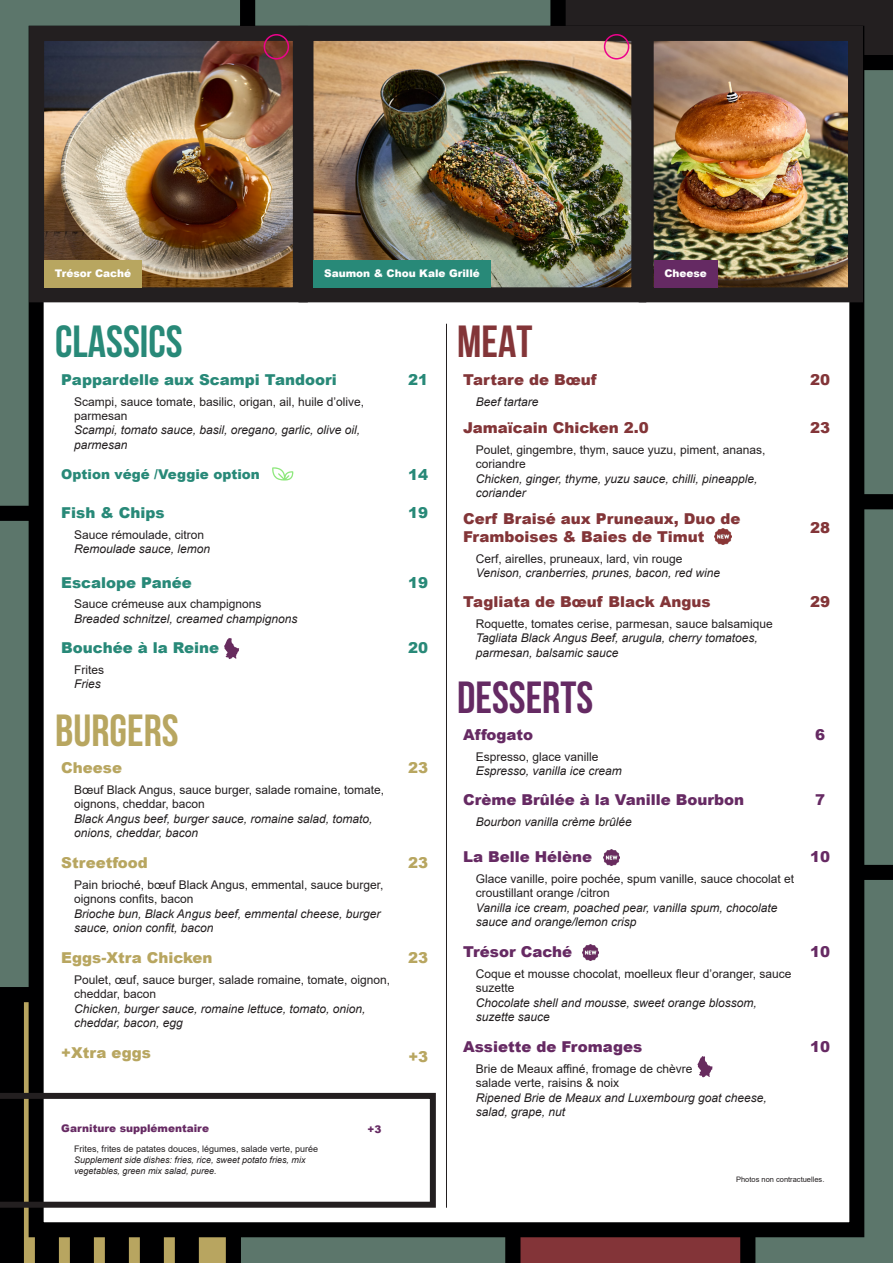
<style>
.page{position:relative;width:893px;height:1263px;background:#fff}
.page>*{position:absolute;margin:0;border:0;box-sizing:border-box;transform-origin:0 0}
.t1{font:700 45px "Bebas Neue";color:#288978}
.t2{font:700 45px "Bebas Neue";color:#652a63}
.t3{font:700 45px "Bebas Neue";color:#b8a660}
.t4{font:700 45px "Bebas Neue";color:#833538}
.t5{font:900 15px/18px "Arial";color:#833538}
.t6{font:900 15px "Arial";color:#662a63}
.t7{font:900 15px "Arial";color:#288978}
.t8{font:900 15px "Arial";color:#b8a660}
.t9{font:900 13.5px "Arial";color:#288978}
.t10{font:italic 12px/14.4px "Arial";color:#231f20}
.t11{font:12px/14.4px "Arial";color:#231f20}
.t12{font:900 10.5px "Arial";color:#fff}
.t13{font:900 10.5px "Arial";color:#662a63}
.t14{font:italic 9px/10.8px "Arial";color:#231f20}
.t15{font:9px "Arial";color:#231f20}
.t16{font:7.5px "Arial";color:#231f20}
</style>
<div class="page">
<div style="left:0;top:0;width:240px;height:506px;background:#5c766b"></div>
<div style="left:0;top:506px;width:29px;height:481px;background:#5c766b"></div>
<svg style="left:240px;top:0;width:653px;height:55px;background:#39423e"></svg>
<div style="left:864px;top:55px;width:29px;height:439px;background:#5c766b"></div>
<svg style="left:864px;top:494px;width:29px;height:371px;background:#576f65"></svg>
<div style="left:755px;top:865px;width:138px;height:398px;background:#5c766b"></div>
<svg style="left:241px;top:1237px;width:514px;height:26px;background:#66514e"></svg>
<svg style="left:0;top:987px;width:241px;height:276px;background:#8f804b"></svg>
<div style="left:0;top:995px;width:24px;height:268px;background:#000001"></div>
<div style="left:35px;top:995px;width:24px;height:268px;background:#000001"></div>
<div style="left:70px;top:995px;width:24px;height:268px;background:#000001"></div>
<div style="left:105px;top:995px;width:24px;height:268px;background:#000001"></div>
<div style="left:140px;top:995px;width:24px;height:268px;background:#000001"></div>
<div style="left:175px;top:995px;width:24px;height:268px;background:#000001"></div>
<div style="left:36px;top:33px;width:821px;height:1197px;background:#fff"></div>
<div style="left:29px;top:26px;width:835px;height:1211px;border:15px solid #000001"></div>
<img style="left:45px;top:42px;width:247px;height:244px">
<div style="left:29px;top:26px;width:279px;height:276px;border:15px solid #231f20"></div>
<img style="left:314px;top:42px;width:316px;height:244px">
<div style="left:298px;top:26px;width:348px;height:276px;border:15px solid #231f20"></div>
<img style="left:655px;top:42px;width:192px;height:244px">
<div style="left:639px;top:26px;width:224px;height:276px;border:15px solid #231f20"></div>
<div style="left:44px;top:260px;width:98px;height:27px;background:#b8a660"></div>
<div style="left:654px;top:260px;width:64px;height:27px;background:#652a63"></div>
<div style="left:264px;top:34px;width:25px;height:26px;border:2px solid #ed028c;border-radius:50%"></div>
<div style="left:604px;top:34px;width:25px;height:26px;border:2px solid #ed028c;border-radius:50%"></div>
<hr style="left:446px;top:324px;width:1px;height:884px;background:#231f20">
<svg style="left:0;top:1093px;width:436px;height:115px"></svg>
<svg style="left:272px;top:467px;width:21px;height:13px"></svg>
<svg style="left:224px;top:638px;width:15px;height:21px"></svg>
<svg style="left:697px;top:1056px;width:16px;height:21px"></svg>
<div style="left:313px;top:260px;width:178px;height:27px;background:#288978"></div>
<img style="left:715px;top:529px;width:16px;height:16px">
<img style="left:603px;top:849px;width:16px;height:16px">
<img style="left:583px;top:944px;width:16px;height:16px">
<p class="t12" style="left:55px;top:266px;width:78px">Trésor Caché</p>
<p class="t12" style="left:324px;top:266px;width:157px">Saumon &amp; Chou Kale Grillé</p>
<p class="t12" style="left:664px;top:266px;width:44px">Cheese</p>
<p class="t1" style="left:55px;top:317px;width:129px">CLASSICS</p>
<p class="t7" style="left:61px;top:369px;width:277px">Pappardelle aux Scampi Tandoori</p>
<p class="t7" style="left:408px;top:369px;width:22px">21</p>
<p class="t11" style="left:74px;top:394px;width:292px">Scampi, sauce tomate, basilic, origan, ail, huile d’olive, parmesan</p>
<p class="t10" style="left:74px;top:423px;width:288px">Scampi, tomato sauce, basil, oregano, garlic, olive oil, parmesan</p>
<p class="t9" style="left:61px;top:464px;width:200px">Option végé /Veggie option</p>
<p class="t7" style="left:408px;top:464px;width:22px">14</p>
<p class="t7" style="left:61px;top:502px;width:105px">Fish &amp; Chips</p>
<p class="t7" style="left:408px;top:502px;width:22px">19</p>
<p class="t11" style="left:74px;top:527px;width:132px">Sauce rémoulade, citron</p>
<p class="t10" style="left:74px;top:542px;width:138px">Remoulade sauce, lemon</p>
<p class="t7" style="left:61px;top:571px;width:132px">Escalope Panée</p>
<p class="t7" style="left:408px;top:571px;width:22px">19</p>
<p class="t11" style="left:74px;top:597px;width:189px">Sauce crémeuse aux champignons</p>
<p class="t10" style="left:74px;top:612px;width:225px">Breaded schnitzel, creamed champignons</p>
<p class="t7" style="left:61px;top:637px;width:159px">Bouchée à la Reine</p>
<p class="t7" style="left:408px;top:637px;width:22px">20</p>
<p class="t11" style="left:74px;top:662px;width:31px">Frites</p>
<p class="t10" style="left:74px;top:677px;width:28px">Fries</p>
<p class="t3" style="left:55px;top:706px;width:125px">BURGERS</p>
<p class="t8" style="left:61px;top:757px;width:62px">Cheese</p>
<p class="t8" style="left:408px;top:757px;width:22px">23</p>
<p class="t11" style="left:74px;top:782px;width:312px">Bœuf Black Angus, sauce burger, salade romaine, tomate, oignons, cheddar, bacon</p>
<p class="t10" style="left:74px;top:811px;width:300px">Black Angus beef, burger sauce, romaine salad, tomato, onions, cheddar, bacon</p>
<p class="t8" style="left:61px;top:852px;width:88px">Streetfood</p>
<p class="t8" style="left:408px;top:852px;width:22px">23</p>
<p class="t11" style="left:74px;top:877px;width:311px">Pain brioché, bœuf Black Angus, emmental, sauce burger, oignons confits, bacon</p>
<p class="t10" style="left:74px;top:906px;width:308px">Brioche bun, Black Angus beef, emmental cheese, burger sauce, onion confit, bacon</p>
<p class="t8" style="left:61px;top:947px;width:153px">Eggs-Xtra Chicken</p>
<p class="t8" style="left:408px;top:947px;width:22px">23</p>
<p class="t11" style="left:74px;top:972px;width:318px">Poulet, œuf, sauce burger, salade romaine, tomate, oignon, cheddar, bacon</p>
<p class="t10" style="left:74px;top:1001px;width:293px">Chicken, burger sauce, romaine lettuce, tomato, onion, cheddar, bacon, egg</p>
<p class="t8" style="left:61px;top:1042px;width:91px">+Xtra eggs</p>
<p class="t8" style="left:408px;top:1045px;width:21px">+3</p>
<p class="t13" style="left:61px;top:1120px;width:149px">Garniture supplémentaire</p>
<p class="t13" style="left:368px;top:1121px;width:15px">+3</p>
<p class="t15" style="left:74px;top:1143px;width:246px">Frites, frites de patates douces, légumes, salade verte, purée</p>
<p class="t14" style="left:74px;top:1154px;width:233px">Supplement side dishes: fries, rice, sweet potato fries, mix vegetables, green mix salad, puree.</p>
<p class="t4" style="left:457px;top:317px;width:77px">MEAT</p>
<p class="t5" style="left:463px;top:370px;width:135px">Tartare de Bœuf</p>
<p class="t5" style="left:810px;top:370px;width:22px">20</p>
<p class="t10" style="left:476px;top:394px;width:64px">Beef tartare</p>
<p class="t5" style="left:463px;top:418px;width:187px">Jamaïcain Chicken 2.0</p>
<p class="t5" style="left:810px;top:418px;width:22px">23</p>
<p class="t11" style="left:476px;top:442px;width:291px">Poulet, gingembre, thym, sauce yuzu, piment, ananas, coriandre</p>
<p class="t10" style="left:476px;top:471px;width:283px">Chicken, ginger, thyme, yuzu sauce, chilli, pineapple, coriander</p>
<p class="t5" style="left:463px;top:509px;width:279px">Cerf Braisé aux Pruneaux, Duo de<br>Framboises &amp; Baies de Timut</p>
<p class="t5" style="left:810px;top:518px;width:22px">28</p>
<p class="t11" style="left:476px;top:551px;width:208px">Cerf, airelles, pruneaux, lard, vin rouge</p>
<p class="t10" style="left:476px;top:566px;width:246px">Venison, cranberries, prunes, bacon, red wine</p>
<p class="t5" style="left:463px;top:592px;width:249px">Tagliata de Bœuf Black Angus</p>
<p class="t5" style="left:810px;top:592px;width:22px">29</p>
<p class="t11" style="left:476px;top:616px;width:298px">Roquette, tomates cerise, parmesan, sauce balsamique</p>
<p class="t10" style="left:476px;top:631px;width:283px">Tagliata Black Angus Beef, arugula, cherry tomatoes, parmesan, balsamic sauce</p>
<p class="t2" style="left:457px;top:673px;width:138px">DESSERTS</p>
<p class="t6" style="left:463px;top:724px;width:71px">Affogato</p>
<p class="t6" style="left:815px;top:724px;width:12px">6</p>
<p class="t11" style="left:476px;top:749px;width:124px">Espresso, glace vanille</p>
<p class="t10" style="left:476px;top:764px;width:148px">Espresso, vanilla ice cream</p>
<p class="t6" style="left:463px;top:789px;width:283px">Crème Brûlée à la Vanille Bourbon</p>
<p class="t6" style="left:815px;top:789px;width:12px">7</p>
<p class="t10" style="left:476px;top:815px;width:158px">Bourbon vanilla crème brûlée</p>
<p class="t6" style="left:463px;top:846px;width:131px">La Belle Hélène</p>
<p class="t6" style="left:810px;top:846px;width:22px">10</p>
<p class="t11" style="left:476px;top:871px;width:320px">Glace vanille, poire pochée, spum vanille, sauce chocolat et croustillant orange /citron</p>
<p class="t10" style="left:476px;top:900px;width:303px">Vanilla ice cream, poached pear, vanilla spum, chocolate sauce and orange/lemon crisp</p>
<p class="t6" style="left:463px;top:941px;width:111px">Trésor Caché</p>
<p class="t6" style="left:810px;top:941px;width:22px">10</p>
<p class="t11" style="left:476px;top:966px;width:317px">Coque et mousse chocolat, moelleux fleur d’oranger, sauce suzette</p>
<p class="t10" style="left:476px;top:995px;width:282px">Chocolate shell and mousse, sweet orange blossom, suzette sauce</p>
<p class="t6" style="left:463px;top:1036px;width:181px">Assiette de Fromages</p>
<p class="t6" style="left:810px;top:1036px;width:22px">10</p>
<p class="t11" style="left:476px;top:1061px;width:218px">Brie de Meaux affiné, fromage de chèvre</p>
<p class="t11" style="left:476px;top:1076px;width:145px">salade verte, raisins &amp; noix</p>
<p class="t10" style="left:476px;top:1090px;width:292px">Ripened Brie de Meaux and Luxembourg goat cheese, salad, grape, nut</p>
<p class="t16" style="left:736px;top:1174px;width:90px">Photos non contractuelles.</p>
</div>
